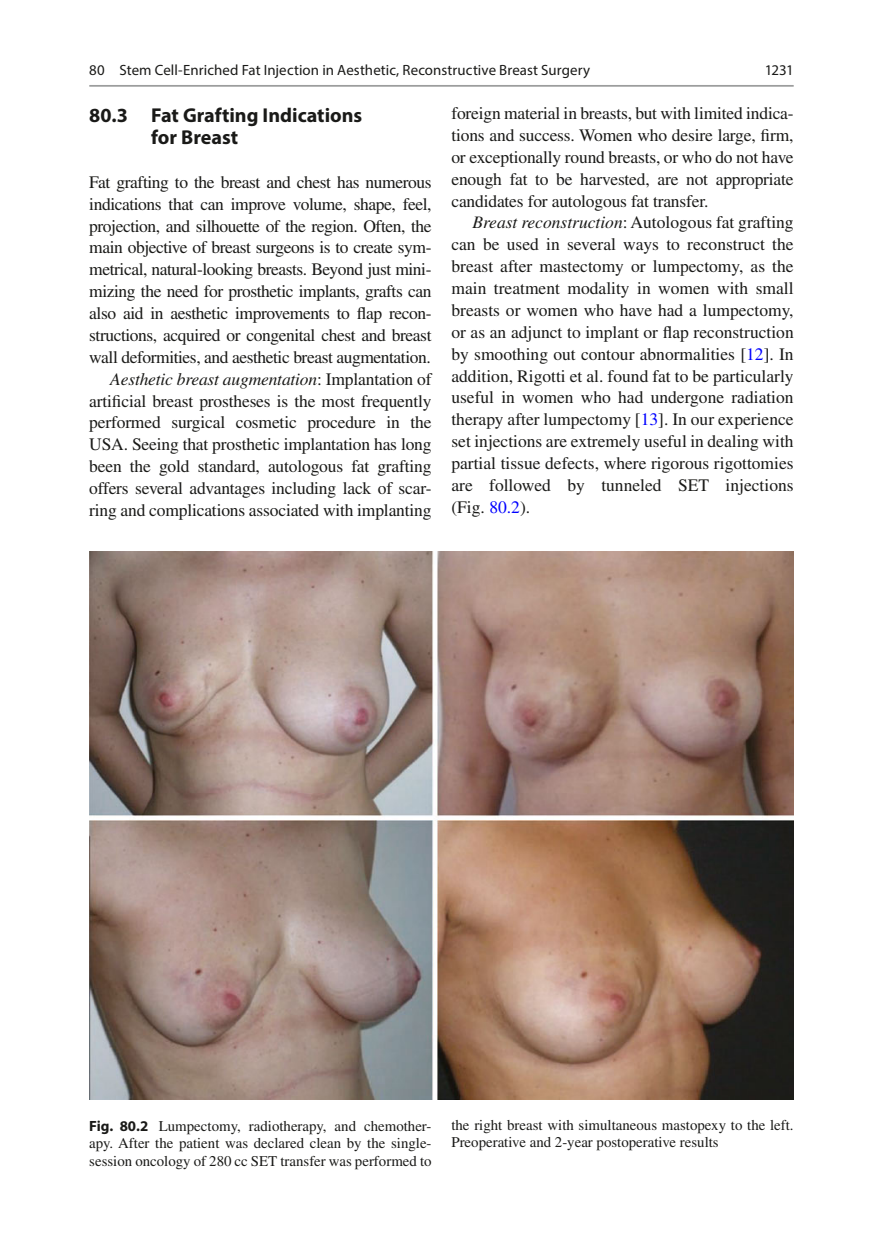
<style>
.page{position:relative;width:883px;height:1260px;background:#fff}
.page>*{position:absolute;margin:0;border:0;box-sizing:border-box;transform-origin:0 0}
.t1{font:700 20.12px/21.9px "Myriad Pro";color:#1a1a18}
.t2{font:17.5px/21.9px "Times LT Std";letter-spacing:-.025em;color:#1a1a18;text-align:justify}
.t3{font:14.88px/17.5px "Times LT Std";color:#1a1a18;text-align:justify}
.t4{font:14.88px "Myriad Pro Regular 3";letter-spacing:.005em;color:#1a1a18}
.t5{font:14.88px "Myriad Pro";color:#1a1a18}
.s1{font-style:italic}
.s2{color:#00f}
.s3{font-family:"Myriad Pro";font-weight:700}
</style>
<div class="page">
<img style="left:90px;top:551px;width:703px;height:548px">
<hr style="left:89px;top:85px;width:705px;height:2px;background:#9c9d9d">
<p class="t4" style="left:89px;top:61px;width:502px">80 Stem Cell-Enriched Fat Injection in Aesthetic, Reconstructive Breast Surgery</p>
<p class="t5" style="left:765px;top:61px;width:30px">1231</p>
<p class="t1" style="left:151px;top:104px;width:213px;text-indent:-62px">80.3 Fat Grafting Indications for Breast</p>
<p class="t2" style="left:89px;top:171px;width:344px;text-align:right">Fat grafting to the breast and chest has numerous indications that can improve volume, shape, feel, projection, and silhouette of the region. Often, the main objective of breast surgeons is to create sym&shy;metrical, natural-looking breasts. Beyond just mini&shy;mizing the need for prosthetic implants, grafts can also aid in aesthetic improvements to flap recon&shy;structions, acquired or congenital chest and breast wall deformities, and aesthetic breast augmentation.<br><span class="s1">Aesthetic breast augmentation</span>: Implantation of artificial breast prostheses is the most frequently performed surgical cosmetic procedure in the USA. Seeing that prosthetic implantation has long been the gold standard, autologous fat grafting offers several advantages including lack of scar&shy;ring and complications associated with implanting</p>
<p class="t2" style="left:451px;top:102px;width:344px">foreign material in breasts, but with limited indica&shy;tions and success. Women who desire large, firm, or exceptionally round breasts, or who do not have enough fat to be harvested, are not appropriate candidates for autologous fat transfer.</p>
<p class="t2" style="left:451px;top:212px;width:344px;text-indent:21px"><span class="s1">Breast reconstruction</span>: Autologous fat grafting can be used in several ways to reconstruct the breast after mastectomy or lumpectomy, as the main treatment modality in women with small breasts or women who have had a lumpectomy, or as an adjunct to implant or flap reconstruction by smoothing out contour abnormalities [<span class="s2">12</span>]. In addition, Rigotti et al. found fat to be particularly useful in women who had undergone radiation therapy after lumpectomy [<span class="s2">13</span>]. In our experience set injections are extremely useful in dealing with partial tissue defects, where rigorous rigottomies are followed by tunneled SET injections (Fig. <span class="s2">80.2</span>).</p>
<p class="t3" style="left:89px;top:1117px;width:344px"><span class="s3">Fig. 80.2</span> Lumpectomy, radiotherapy, and chemother&shy;apy. After the patient was declared clean by the single&shy;session oncology of 280 cc SET transfer was performed to</p>
<p class="t3" style="left:451px;top:1116px;width:344px">the right breast with simultaneous mastopexy to the left.<br>Preoperative and 2-year postoperative results</p>
</div>
